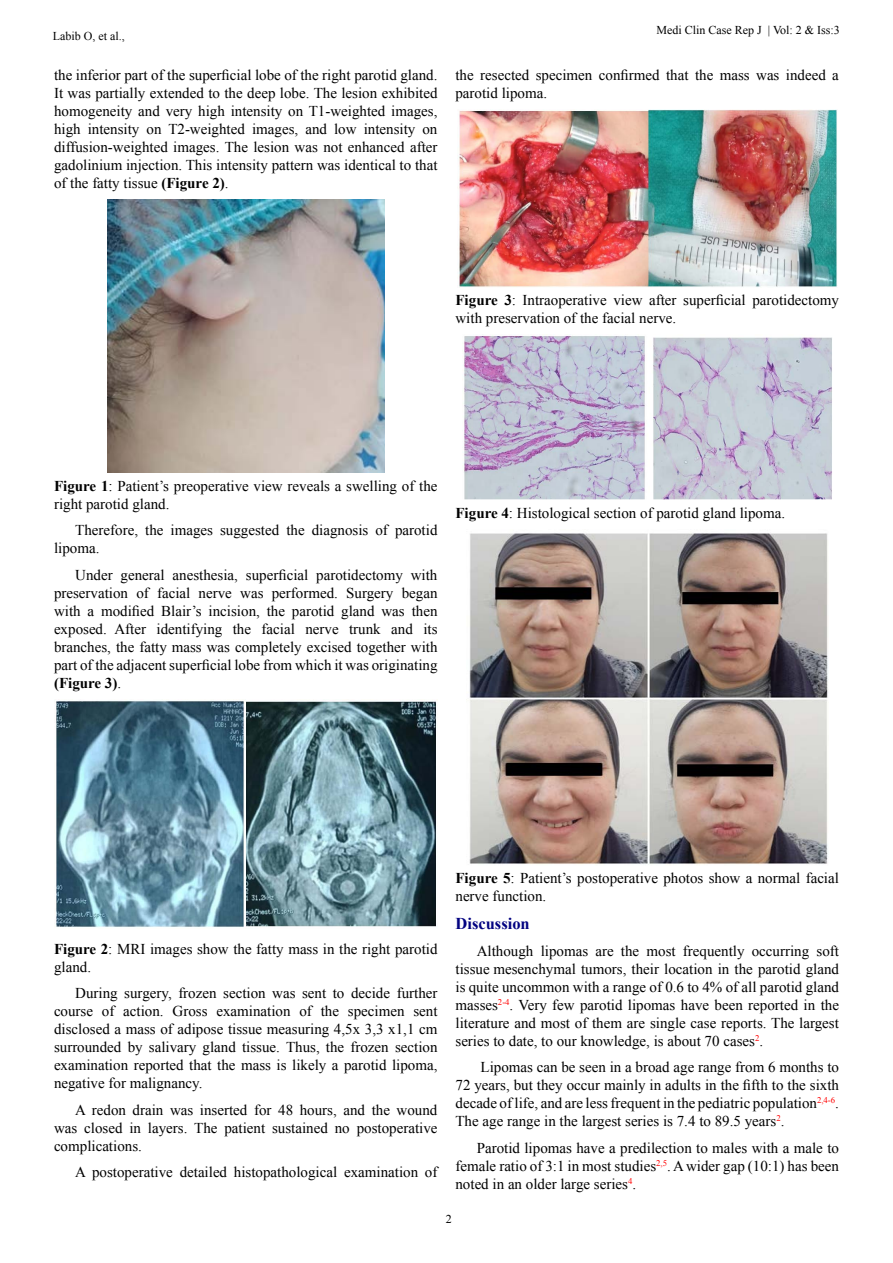
<style>
.page{position:relative;width:893px;height:1263px;background:#fff}
.page>*{position:absolute;margin:0;border:0;box-sizing:border-box;transform-origin:0 0}
.t1{font:700 16.5px "Times New Roman";color:#030381}
.t2{font:15px/18px "Times New Roman";color:#000}
.t3{font:12px "Times New Roman";color:#000}
.t4{font:8.7px "Times New Roman";color:#f00}
.s1{font-weight:700}
.s2{font-size:15px;color:#000}
</style>
<div class="page">
<img style="left:108px;top:200px;width:276px;height:273px">
<img style="left:55px;top:701px;width:382px;height:227px">
<img style="left:459px;top:109px;width:378px;height:178px">
<img style="left:464px;top:334px;width:368px;height:166px">
<img style="left:469px;top:533px;width:359px;height:332px">
<p class="t3" style="left:53px;top:28px;width:73px">Labib O, et al.,</p>
<p class="t2" style="left:54px;top:65px;width:385px;text-align:right">the inferior part of the superficial lobe of the right parotid gland.<br>It was partially extended to the deep lobe. The lesion exhibited homogeneity and very high intensity on T1-weighted images, on</p>
<p class="t2" style="left:54px;top:119px;width:385px">high<br>diffusion-weighted images. The lesion was not enhanced after gadolinium injection. This intensity pattern was identical to that of the fatty tissue <span class="s1">(Figure</span> .<span class="s1">(2</span></p>
<p class="t2" style="left:88px;top:119px;width:53px">intensity</p>
<p class="t2" style="left:168px;top:119px;width:78px">T2-weighted</p>
<p class="t2" style="left:252px;top:119px;width:48px">images,</p>
<p class="t2" style="left:305px;top:119px;width:23px">and</p>
<p class="t2" style="left:334px;top:119px;width:24px">low</p>
<p class="t2" style="left:364px;top:119px;width:53px">intensity</p>
<p class="t2" style="left:147px;top:119px;width:16px">on</p>
<p class="t3" style="left:656px;top:22px;width:107px">Medi Clin Case Rep J</p>
<p class="t3" style="left:768px;top:22px;width:73px">| Vol 2: &amp; Iss:3</p>
<p class="t2" style="left:455px;top:65px;width:385px">the resected specimen confirmed that the mass was indeed a parotid lipoma.</p>
<p class="t2" style="left:455px;top:291px;width:385px"><span class="s1">Figure 3</span>: Intraoperative view after superficial parotidectomy with preservation of the facial nerve.</p>
<p class="t2" style="left:54px;top:476px;width:385px"><span class="s1">Figure 1</span>: Patient s’ preoperative view reveals a swelling of the right parotid gland.</p>
<p class="t2" style="left:395px;top:521px;width:44px">parotid</p>
<p class="t2" style="left:54px;top:521px;width:86px;text-indent:21px">Therefore, lipoma.</p>
<p class="t2" style="left:145px;top:521px;width:20px">the</p>
<p class="t2" style="left:171px;top:521px;width:44px">images</p>
<p class="t2" style="left:220px;top:521px;width:61px">suggested</p>
<p class="t2" style="left:286px;top:521px;width:20px">the</p>
<p class="t2" style="left:312px;top:521px;width:58px">diagnosis</p>
<p class="t2" style="left:375px;top:521px;width:14px">of</p>
<p class="t2" style="left:75px;top:565px;width:39px">Under</p>
<p class="t2" style="left:121px;top:565px;width:46px">general</p>
<p class="t2" style="left:173px;top:565px;width:67px">anesthesia,</p>
<p class="t2" style="left:246px;top:565px;width:64px">superficial</p>
<p class="t2" style="left:316px;top:565px;width:88px">parotidectomy</p>
<p class="t2" style="left:411px;top:565px;width:28px">with</p>
<p class="t2" style="left:54px;top:583px;width:76px">preservation</p>
<p class="t2" style="left:157px;top:583px;width:35px">facial</p>
<p class="t2" style="left:136px;top:583px;width:14px">of</p>
<p class="t2" style="left:199px;top:583px;width:35px">nerve</p>
<p class="t2" style="left:240px;top:583px;width:25px">was</p>
<p class="t2" style="left:272px;top:583px;width:68px">performed.</p>
<p class="t2" style="left:346px;top:583px;width:49px">Surgery</p>
<p class="t2" style="left:402px;top:583px;width:37px">began</p>
<p class="t2" style="left:54px;top:601px;width:28px">with</p>
<p class="t2" style="left:101px;top:601px;width:55px">modified</p>
<p class="t2" style="left:161px;top:601px;width:42px">Blair s’</p>
<p class="t2" style="left:209px;top:601px;width:53px">incision,</p>
<p class="t2" style="left:267px;top:601px;width:20px">the</p>
<p class="t2" style="left:292px;top:601px;width:44px">parotid</p>
<p class="t2" style="left:341px;top:601px;width:35px">gland</p>
<p class="t2" style="left:412px;top:601px;width:27px">then</p>
<p class="t2" style="left:88px;top:601px;width:8px">a</p>
<p class="t2" style="left:381px;top:601px;width:25px">was</p>
<p class="t2" style="left:54px;top:619px;width:385px">exposed.<br>branches, the fatty mass was completely excised together with part of the adjacent superficial lobe from which it was originating <span class="s1">(Figure</span> .<span class="s1">(3</span></p>
<p class="t2" style="left:157px;top:619px;width:67px">identifying</p>
<p class="t2" style="left:233px;top:619px;width:20px">the</p>
<p class="t2" style="left:262px;top:619px;width:35px">facial</p>
<p class="t2" style="left:349px;top:619px;width:33px">trunk</p>
<p class="t2" style="left:391px;top:619px;width:23px">and</p>
<p class="t2" style="left:423px;top:619px;width:16px">its</p>
<p class="t2" style="left:114px;top:619px;width:33px">After</p>
<p class="t2" style="left:305px;top:619px;width:35px">nerve</p>
<p class="t2" style="left:455px;top:504px;width:331px"><span class="s1">Figure 4</span>: Histological section of parotid gland lipoma.</p>
<p class="t2" style="left:54px;top:939px;width:385px"><span class="s1">Figure 2</span>: MRI images show the fatty mass in the right parotid gland.</p>
<p class="t2" style="left:75px;top:984px;width:364px;text-align:right">During surgery, frozen section was sent to decide further sent</p>
<p class="t2" style="left:123px;top:1002px;width:42px">action.</p>
<p class="t2" style="left:216px;top:1002px;width:76px">examination</p>
<p class="t2" style="left:321px;top:1002px;width:20px">the</p>
<p class="t2" style="left:348px;top:1002px;width:58px">specimen</p>
<p class="t2" style="left:102px;top:1002px;width:14px">of</p>
<p class="t2" style="left:299px;top:1002px;width:14px">of</p>
<p class="t2" style="left:173px;top:1002px;width:36px">Gross</p>
<p class="t2" style="left:54px;top:1002px;width:385px">course<br>disclosed a mass of adipose tissue measuring 4,5x 3,3 x1,1 cm surrounded by salivary gland tissue. Thus, the frozen section examination reported that the mass is likely a parotid lipoma, negative for malignancy.</p>
<p class="t2" style="left:75px;top:1100px;width:364px;text-align:right">A redon drain was inserted for 48 hours, and the wound postoperative</p>
<p class="t2" style="left:84px;top:1118px;width:40px">closed</p>
<p class="t2" style="left:129px;top:1118px;width:13px">in</p>
<p class="t2" style="left:148px;top:1118px;width:71px">layers. The</p>
<p class="t2" style="left:224px;top:1118px;width:42px">patient</p>
<p class="t2" style="left:272px;top:1118px;width:57px">sustained</p>
<p class="t2" style="left:54px;top:1118px;width:89px">was complications.</p>
<p class="t2" style="left:335px;top:1118px;width:16px">no</p>
<p class="t2" style="left:75px;top:1163px;width:99px">A postoperative</p>
<p class="t2" style="left:180px;top:1163px;width:49px">detailed</p>
<p class="t2" style="left:234px;top:1163px;width:105px">histopathological</p>
<p class="t2" style="left:344px;top:1163px;width:76px">examination</p>
<p class="t2" style="left:425px;top:1163px;width:14px">of</p>
<p class="t2" style="left:455px;top:869px;width:385px"><span class="s1">Figure 5</span>: Patient s’ postoperative photos show a normal facial nerve function.</p>
<p class="t1" style="left:455px;top:912px;width:76px">Discussion</p>
<p class="t2" style="left:816px;top:942px;width:24px">soft</p>
<p class="t2" style="left:477px;top:942px;width:58px">Although</p>
<p class="t2" style="left:455px;top:960px;width:385px">tissue mesenchymal tumors, their location in the parotid gland</p>
<p class="t2" style="left:455px;top:978px;width:385px">is quite uncommon with a range of 0.6 to 4% of all parotid gland</p>
<p class="t2" style="left:518px;top:996px;width:322px">Very few parotid lipomas have been reported in the</p>
<p class="t2" style="left:541px;top:942px;width:49px">lipomas</p>
<p class="t2" style="left:621px;top:942px;width:20px">the</p>
<p class="t2" style="left:683px;top:942px;width:63px">frequently</p>
<p class="t2" style="left:752px;top:942px;width:59px">occurring</p>
<p class="t2" style="left:646px;top:942px;width:31px">most</p>
<p class="t2" style="left:595px;top:942px;width:20px">are</p>
<p class="t4" style="left:498px;top:996px;width:17px">2-4<span class="s2">.</span></p>
<p class="t2" style="left:455px;top:996px;width:385px">masses<br>literature and most of them are single case reports. The largest</p>
<p class="t4" style="left:755px;top:1032px;width:6px">2</p>
<p class="t2" style="left:480px;top:1027px;width:360px;line-height:26.5px;text-indent:-25px">series to date to, our knowledge is, about 70 cases .<br>Lipomas can be seen in a broad age range from 6 months to</p>
<p class="t2" style="left:455px;top:1076px;width:385px">72 years, but they occur mainly in adults in the fifth to the sixth</p>
<p class="t4" style="left:817px;top:1095px;width:23px">2,4-6<span class="s2">.</span></p>
<p class="t2" style="left:455px;top:1094px;width:363px">decade of life, and are less frequent in the pediatric population</p>
<p class="t4" style="left:776px;top:1113px;width:6px">2</p>
<p class="t2" style="left:477px;top:1108px;width:364px;line-height:26.5px;text-indent:-21px">The age range in the largest series is 7.4 to 89.5 years .<br>Parotid lipomas have a predilection to males with a male to</p>
<p class="t2" style="left:673px;top:1157px;width:167px">Awider gap (10:1) has been</p>
<p class="t4" style="left:656px;top:1157px;width:16px">2,5<span class="s2">.</span></p>
<p class="t2" style="left:455px;top:1157px;width:202px">female ratio of 3:1 in most studies</p>
<p class="t4" style="left:628px;top:1175px;width:6px">4</p>
<p class="t2" style="left:455px;top:1175px;width:182px">noted in an older large series .</p>
<p class="t3" style="left:446px;top:1210px;width:7px">2</p>
</div>
